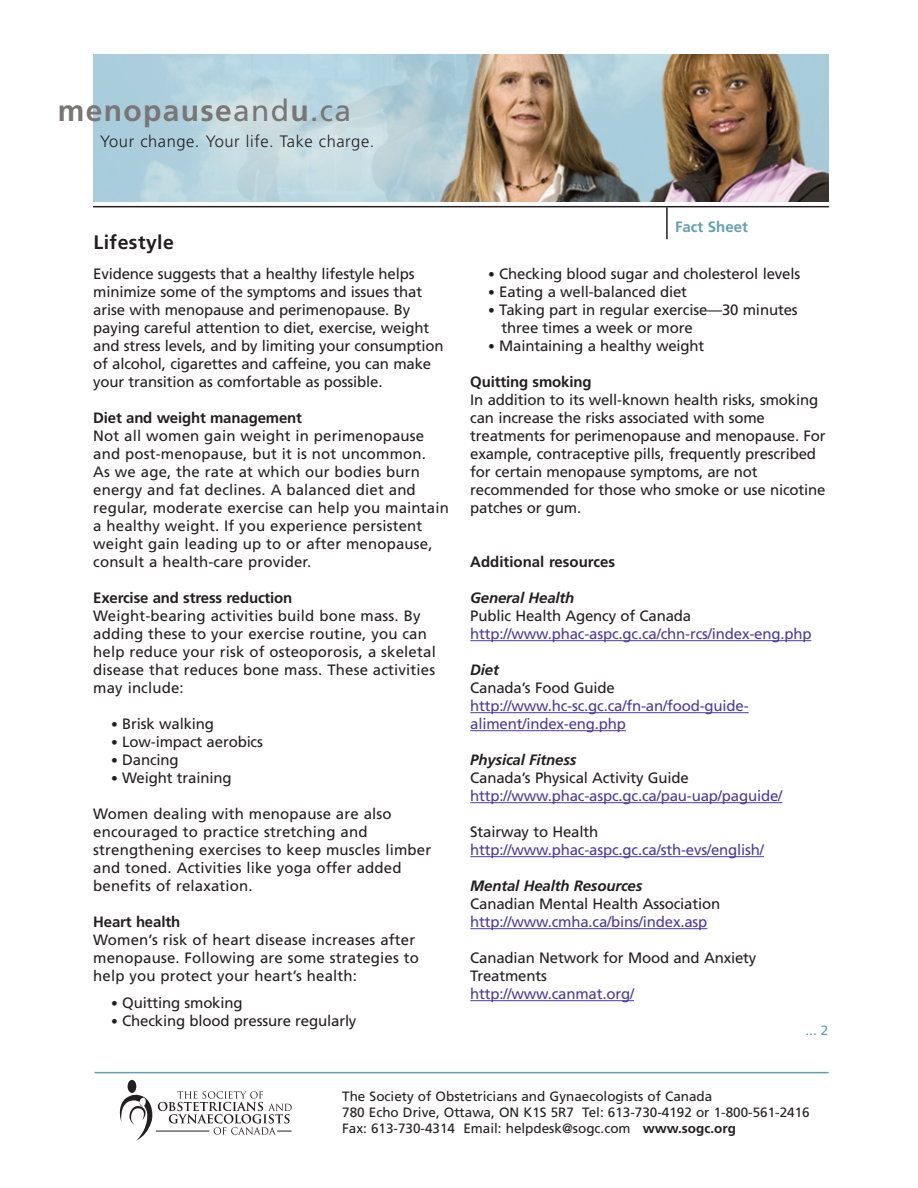
<style>
.page{position:relative;width:918px;height:1188px;background:#fff}
.page>*{position:absolute;margin:0;border:0;box-sizing:border-box;transform-origin:0 0}
.t1{font:700 30px "Frutiger";letter-spacing:.045em;color:#797675}
.t2{font:700 19.5px "Frutiger";letter-spacing:.02em;color:#231f20}
.t3{font:300 16.5px "Frutiger";letter-spacing:.035em;color:#231f20}
.t4{font:15px/18px "Frutiger";letter-spacing:-.01em;color:#231f20}
.t5{font:15px/18px "Frutiger";letter-spacing:.01em;color:#231f20}
.t6{font:15px/18px "Frutiger";letter-spacing:-.01em;color:#4d3c98}
.t7{font:700 15px "Frutiger";letter-spacing:-.01em;color:#231f20}
.t8{font:italic 700 15px "Frutiger";letter-spacing:-.01em;color:#231f20}
.t9{font:700 15px "Frutiger";color:#62a1ac}
.t10{font:13.5px/16.2px "Frutiger";color:#231f20}
.t11{font:13.5px "Frutiger";color:#62a1ac}
.s1{font-weight:400}
.s2{font-size:13.5px}
.s3{font-weight:700}
</style>
<div class="page">
<img style="left:94px;top:55px;width:735px;height:146px">
<hr style="left:666px;top:207px;width:2px;height:32px;background:#231f20">
<hr style="left:93px;top:206px;width:736px;height:1px;background:#231f20">
<hr style="left:470px;top:640px;width:341px;height:1px;background:#4d3c98">
<hr style="left:470px;top:712px;width:279px;height:1px;background:#4d3c98">
<hr style="left:470px;top:730px;width:156px;height:1px;background:#4d3c98">
<hr style="left:470px;top:802px;width:312px;height:1px;background:#4d3c98">
<hr style="left:470px;top:856px;width:294px;height:1px;background:#4d3c98">
<hr style="left:470px;top:928px;width:237px;height:1px;background:#4d3c98">
<hr style="left:470px;top:1000px;width:164px;height:1px;background:#4d3c98">
<hr style="left:94px;top:1072px;width:735px;height:1px;background:#62a1ac">
<div style="left:128px;top:1080px;width:8px;height:13px;background:#231f20;border-radius:50%"></div>
<svg style="left:119px;top:1091px;width:173px;height:50px"></svg>
<h1 class="t1" style="left:58px;top:99px;width:295px">menopause<span class="s1">and</span>u<span class="s1">.ca</span></h1>
<p class="t3" style="left:100px;top:135px;width:276px">Your change. Your life. Take charge.</p>
<h2 class="t2" style="left:94px;top:235px;width:82px">Lifestyle</h2>
<p class="t4" style="left:93px;top:266px;width:352px">Evidence suggests that a healthy lifestyle helps minimize some of the symptoms and issues that arise with menopause and perimenopause. By paying careful attention to diet, exercise, weight and stress levels, and by limiting your consumption of alcohol, cigarettes and caffeine, you can make your transition as comfortable as possible.</p>
<p class="t7" style="left:93px;top:412px;width:210px">Diet and weight management</p>
<p class="t5" style="left:93px;top:428px;width:357px">Not all women gain weight in perimenopause and post-menopause, but it is not uncommon.<br>As we age, the rate at which our bodies burn energy and fat declines. A balanced diet and regular, moderate exercise can help you maintain a healthy weight. If you experience persistent weight gain leading up to or after menopause, consult a health-care provider.</p>
<p class="t7" style="left:93px;top:592px;width:201px">Exercise and stress reduction</p>
<p class="t5" style="left:93px;top:608px;width:344px">Weight-bearing activities build bone mass. By adding these to your exercise routine, you can help reduce your risk of osteoporosis, a skeletal disease that reduces bone mass. These activities may include:</p>
<p class="t4" style="left:111px;top:716px;width:104px"><span class="s2">•</span> Brisk walking</p>
<p class="t4" style="left:111px;top:734px;width:153px"><span class="s2">•</span> Low-impact aerobics</p>
<p class="t4" style="left:111px;top:752px;width:69px"><span class="s2">•</span> Dancing</p>
<p class="t4" style="left:111px;top:770px;width:122px"><span class="s2">•</span> Weight training</p>
<p class="t5" style="left:93px;top:806px;width:339px">Women dealing with menopause are also encouraged to practice stretching and strengthening exercises to keep muscles limber and toned. Activities like yoga offer added benefits of relaxation.</p>
<p class="t7" style="left:93px;top:916px;width:88px">Heart health</p>
<p class="t5" style="left:93px;top:932px;width:327px">Women’s risk of heart disease increases after menopause. Following are some strategies to help you protect your heart’s health:</p>
<p class="t4" style="left:111px;top:995px;width:133px"><span class="s2">•</span> Quitting smoking</p>
<p class="t4" style="left:111px;top:1013px;width:247px"><span class="s2">•</span> Checking blood pressure regularly</p>
<p class="t9" style="left:675px;top:220px;width:74px">Fact Sheet</p>
<p class="t4" style="left:488px;top:266px;width:313px"><span class="s2">•</span> Checking blood sugar and cholesterol levels</p>
<p class="t4" style="left:488px;top:284px;width:200px"><span class="s2">•</span> Eating a well-balanced diet</p>
<p class="t4" style="left:502px;top:302px;width:298px;text-indent:-13px"><span class="s2">•</span> Taking part in regular exercise—30 minutes three times a week or more</p>
<p class="t4" style="left:488px;top:338px;width:218px"><span class="s2">•</span> Maintaining a healthy weight</p>
<p class="t7" style="left:470px;top:376px;width:123px">Quitting smoking</p>
<p class="t4" style="left:470px;top:392px;width:357px">In addition to its well-known health risks, smoking can increase the risks associated with some treatments for perimenopause and menopause. For example, contraceptive pills, frequently prescribed for certain menopause symptoms, are not recommended for those who smoke or use nicotine patches or gum.</p>
<p class="t7" style="left:470px;top:556px;width:146px">Additional resources</p>
<p class="t8" style="left:470px;top:592px;width:106px">General Health</p>
<p class="t4" style="left:470px;top:608px;width:222px">Public Health Agency of Canada</p>
<p class="t6" style="left:470px;top:626px;width:343px">http://www.phac-aspc.gc.ca/chn-rcs/index-eng.php</p>
<p class="t8" style="left:470px;top:664px;width:30px">Diet</p>
<p class="t4" style="left:470px;top:680px;width:146px">Canada’s Food Guide</p>
<p class="t6" style="left:470px;top:698px;width:280px">http://www.hc-sc.gc.ca/fn-an/food-guide&shy;aliment/index-eng.php</p>
<p class="t8" style="left:470px;top:754px;width:108px">Physical Fitness</p>
<p class="t4" style="left:470px;top:770px;width:220px">Canada’s Physical Activity Guide</p>
<p class="t6" style="left:470px;top:788px;width:314px">http://www.phac-aspc.gc.ca/pau-uap/paguide/</p>
<p class="t4" style="left:470px;top:824px;width:130px">Stairway to Health</p>
<p class="t6" style="left:470px;top:842px;width:295px">http://www.phac-aspc.gc.ca/sth-evs/english/</p>
<p class="t8" style="left:470px;top:880px;width:174px">Mental Health Resources</p>
<p class="t4" style="left:470px;top:896px;width:251px">Canadian Mental Health Association</p>
<p class="t6" style="left:470px;top:914px;width:239px">http://www.cmha.ca/bins/index.asp</p>
<p class="t4" style="left:470px;top:950px;width:288px">Canadian Network for Mood and Anxiety<br>Treatments</p>
<p class="t6" style="left:470px;top:986px;width:165px">http://www.canmat.org/</p>
<p class="t11" style="left:806px;top:1025px;width:24px">... 2</p>
<p class="t10" style="left:342px;top:1089px;width:469px">The Society of Obstetricians and Gynaecologists of Canada<br>780 Echo Drive, Ottawa, ON K1S 5R7 Tel: 613-730-4192 or 1-800-561-2416<br>Fax: 613-730-4314 Email: helpdesk@sogc.com <span class="s3">www.sogc.org</span></p>
</div>
